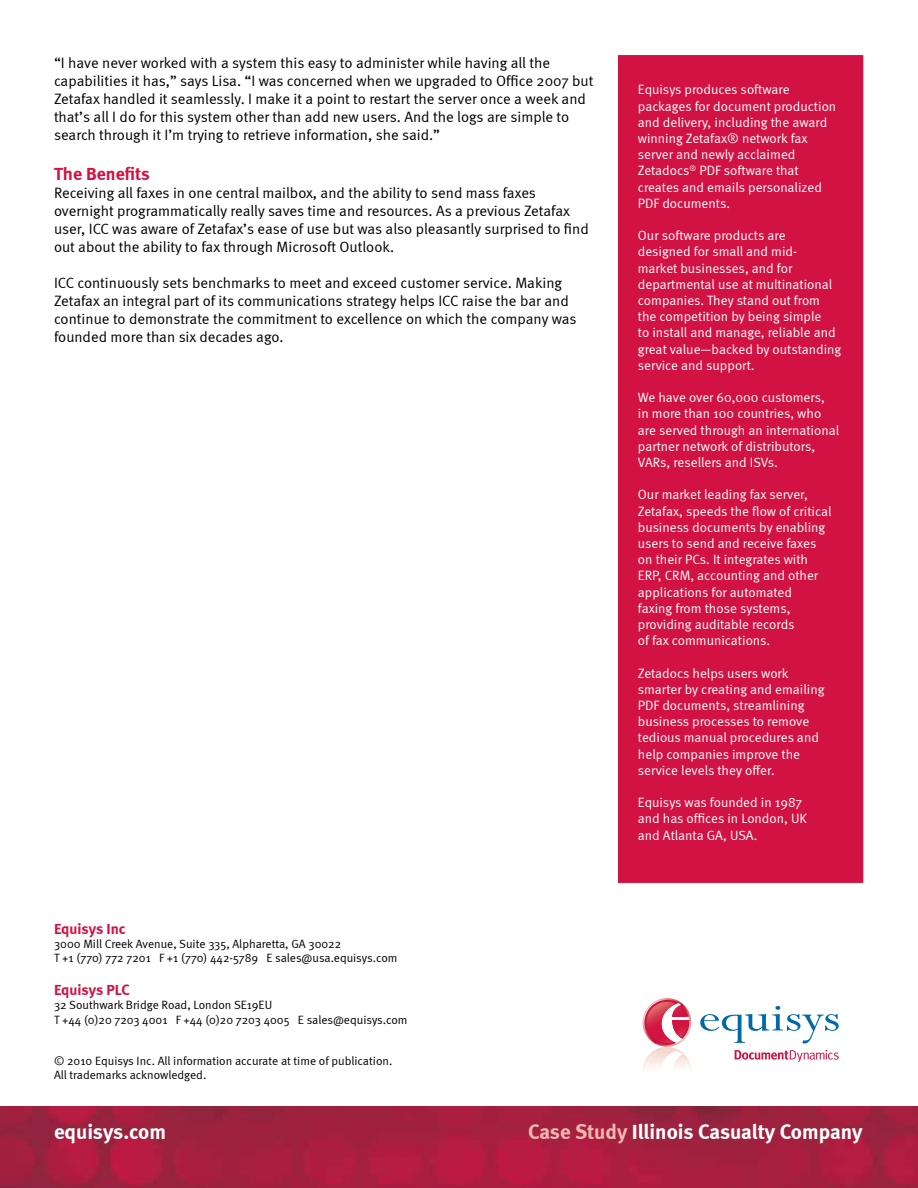
<style>
.page{position:relative;width:918px;height:1188px;background:#fff}
.page>*{position:absolute;margin:0;border:0;box-sizing:border-box;transform-origin:0 0}
.t1{font:700 21px "Meta";color:#fff}
.t2{font:18px "Meta Bold LF";color:#d21242}
.t3{font:15px/18px "Meta Normal";color:#000}
.t4{font:700 15px "Meta";color:#d21242}
.t5{font:13.5px/16.2px "Meta Normal";color:#fff}
.t6{font:12px/14.4px "Meta Normal";color:#000}
.s1{color:#efb7b0}
</style>
<div class="page">
<img style="left:0;top:1107px;width:918px;height:81px">
<svg style="left:700px;top:1006px;width:139px;height:38px"></svg>
<svg style="left:643px;top:1000px;width:48px;height:71px"></svg>
<hr style="left:665px;top:1017px;width:24px;height:2px;background:#fff">
<svg style="left:735px;top:1050px;width:104px;height:12px"></svg>
<div style="left:617px;top:55px;width:247px;height:828px;background:#d21242"></div>
<div style="left:617px;top:54px;width:247px;height:830px;border:1px solid #fff"></div>
<p class="t3" style="left:54px;top:54px;width:541px">“I have never worked with a system this easy to administer while having all the capabilities it has,” says Lisa. “I was concerned when we upgraded to Office 2007 but Zetafax handled it seamlessly. I make it a point to restart the server once a week and that’s all I do for this system other than add new users. And the logs are simple to search through it I’m trying to retrieve information, she said.”</p>
<h2 class="t2" style="left:54px;top:163px;width:97px">The Benefits</h2>
<p class="t3" style="left:54px;top:184px;width:536px">Receiving all faxes in one central mailbox, and the ability to send mass faxes overnight programmatically really saves time and resources. As a previous Zetafax user, ICC was aware of Zetafax’s ease of use but was also pleasantly surprised to find out about the ability to fax through Microsoft Outlook.</p>
<p class="t3" style="left:54px;top:274px;width:524px">ICC continuously sets benchmarks to meet and exceed customer service. Making Zetafax an integral part of its communications strategy helps ICC raise the bar and continue to demonstrate the commitment to excellence on which the company was founded more than six decades ago.</p>
<p class="t4" style="left:54px;top:920px;width:73px">Equisys Inc</p>
<p class="t6" style="left:54px;top:937px;width:345px">3000 Mill Creek Avenue, Suite 335, Alpharetta, GA 30022<br>T +1 (770) 772 7201 F +1 (770) 442-5789 E sales@usa.equisys.com</p>
<p class="t4" style="left:54px;top:981px;width:77px">Equisys PLC</p>
<p class="t6" style="left:54px;top:998px;width:355px">32 Southwark Bridge Road, London SE19EU<br>T +44 (0)20 7203 4001 F +44 (0)20 7203 4005 E sales@equisys.com</p>
<p class="t6" style="left:54px;top:1053px;width:340px">© 2010 Equisys Inc. All information accurate at time of publication.<br>All trademarks acknowledged.</p>
<p class="t5" style="left:638px;top:81px;width:200px">Equisys produces software packages for document production and delivery, including the award winning Zetafax® network fax server and newly acclaimed<br>Zetadocs<sup>®</sup> PDF software that creates and emails personalized<br>PDF documents.</p>
<p class="t5" style="left:638px;top:227px;width:205px">Our software products are designed for small and mid-<br>market businesses, and for departmental use at multinational companies. They stand out from the competition by being simple<br>to install and manage, reliable and great value—backed by outstanding service and support.</p>
<p class="t5" style="left:638px;top:389px;width:203px">We have over 60,000 customers,<br>in more than 100 countries, who are served through an international partner network of distributors,<br>VARs, resellers and ISVs.</p>
<p class="t5" style="left:638px;top:486px;width:195px">Our market leading fax server,<br>Zetafax, speeds the flow of critical business documents by enabling users to send and receive faxes on their PCs. It integrates with<br>ERP, CRM, accounting and other applications for automated<br>faxing from those systems, providing auditable records<br>of fax communications.</p>
<p class="t5" style="left:638px;top:665px;width:188px">Zetadocs helps users work smarter by creating and emailing<br>PDF documents, streamlining business processes to remove tedious manual procedures and help companies improve the service levels they offer.</p>
<p class="t5" style="left:638px;top:794px;width:170px">Equisys was founded in 1987 and has offices in London, UK and Atlanta GA, USA.</p>
<h1 class="t1" style="left:54px;top:1119px;width:114px">equisys.com</h1>
<h1 class="t1" style="left:528px;top:1119px;width:336px"><span class="s1">Case Study</span> Illinois Casualty Company</h1>
</div>
